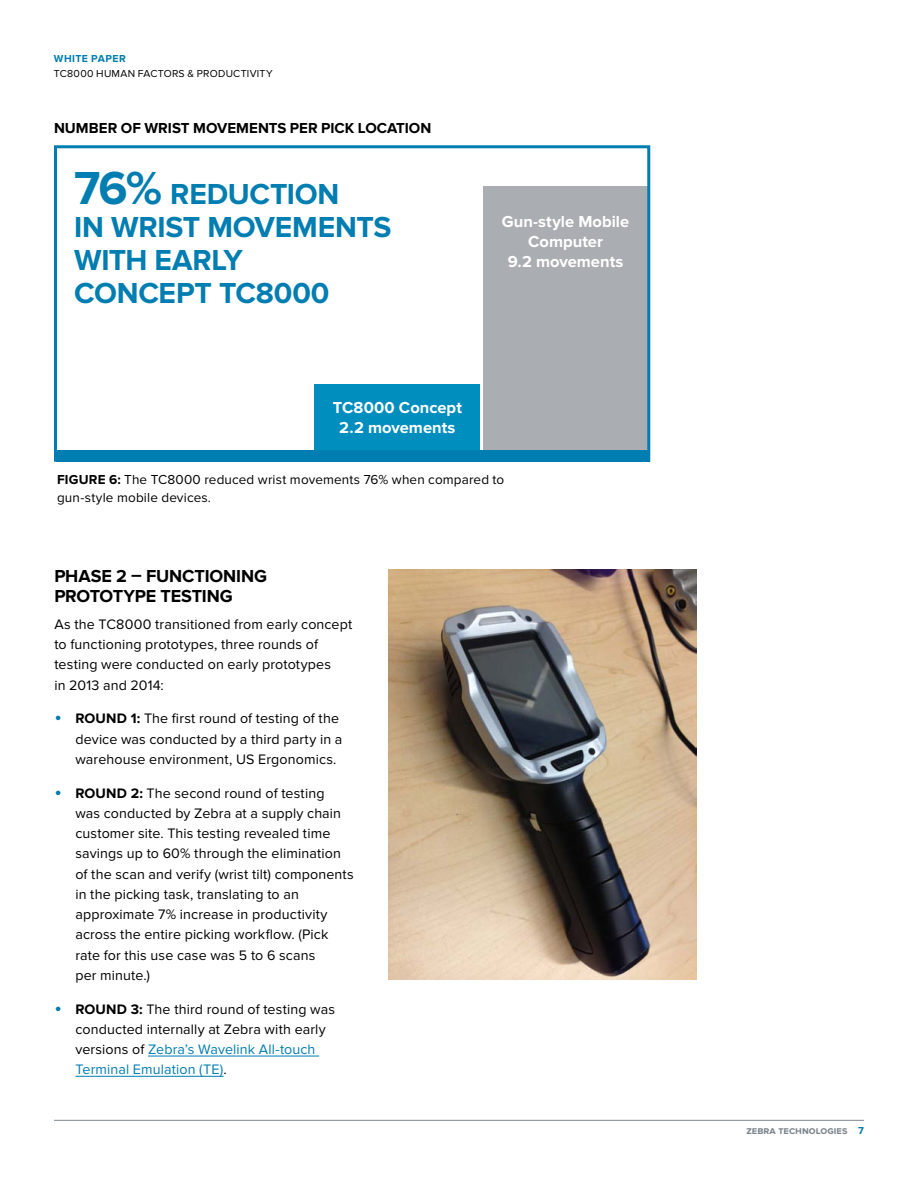
<style>
.page{position:relative;width:918px;height:1188px;background:#fff}
.page>*{position:absolute;margin:0;border:0;box-sizing:border-box;transform-origin:0 0}
.t1{font:700 30px/33px "Proxima Nova";letter-spacing:-.01em;color:#007db1}
.t2{font:700 18px/20.2px "Proxima Nova";letter-spacing:-.005em;color:#000}
.t3{font:700 16.5px/20.2px "Proxima Nova";color:#fff;text-align:center}
.t4{font:700 15px "Proxima Nova";color:#000}
.t5{font:14.25px/20.2px "Proxima Nova";letter-spacing:.01em;color:#000}
.t6{font:13.5px/18px "Proxima Nova";letter-spacing:.01em;color:#000}
.t7{font:10.5px "Proxima Nova";letter-spacing:.025em;color:#000}
.t8{font:700 10.5px "Proxima Nova";color:#7e868c}
.t9{font:700 10.5px "Proxima Nova";letter-spacing:.04em;color:#007db1}
.s1{font-size:48px}
.s2{font-weight:700}
.s3{font-size:21px;color:#007db1}
.s4{color:#007db1}
</style>
<div class="page">
<hr style="left:54px;top:1120px;width:810px;height:1px;background:#7e868c">
<hr style="left:148px;top:1056px;width:171px;height:1px;background:#007db1">
<hr style="left:75px;top:1076px;width:149px;height:1px;background:#007db1">
<div style="left:483px;top:186px;width:165px;height:274px;background:#aaadb1"></div>
<div style="left:315px;top:384px;width:165px;height:76px;background:#008ebe"></div>
<div style="left:56px;top:450px;width:594px;height:12px;background:#007db1"></div>
<div style="left:54px;top:145px;width:596px;height:317px;border:3px solid #007db1"></div>
<img style="left:389px;top:570px;width:307px;height:410px">
<p class="t9" style="left:54px;top:53px;width:73px">WHITE PAPER</p>
<p class="t7" style="left:54px;top:67px;width:220px">TC8000 Human Fact ors &amp; Product ivity</p>
<p class="t4" style="left:54px;top:119px;width:379px">NUMBER OF WRIST MOVEMENTS PER PICK LOCATION</p>
<h1 class="t1" style="left:74px;top:178px;width:319px"><span class="s1">76%</span> REDUCTION<br>IN WRIST MOVEMENTS<br>WITH EARLY<br>CONCEPT TC8000</h1>
<p class="t3" style="left:333px;top:398px;width:131px">TC8000 CONCEPT<br>2.2 MOVEMENTS</p>
<p class="t3" style="left:502px;top:212px;width:129px">GUN-STYLE MOBILE<br>COMPUTER<br>9.2 MOVEMENTS</p>
<p class="t6" style="left:57px;top:470px;width:449px"><span class="s2">FIGURE 6:</span> The TC8000 reduced wrist movements 76% when compared to gun-style mobile devices.</p>
<p class="t2" style="left:54px;top:566px;width:214px">PHASE 2 – FUNCTIONING<br>PROTOTYPE TESTING</p>
<p class="t5" style="left:54px;top:614px;width:299px">As the TC8000 transitioned from early concept to functioning prototypes, three rounds of testing were conducted on early prototypes<br>in 2013 and 2014:</p>
<p class="t5" style="left:75px;top:709px;width:268px;text-indent:-21px"><span class="s3">•</span> <span class="s2">ROUND 1:</span> The first round of testing of the device was conducted by a third party in a warehouse environment, US Ergonomics.</p>
<p class="t5" style="left:75px;top:783px;width:280px;text-indent:-21px"><span class="s3">•</span> <span class="s2">ROUND 2:</span> The second round of testing<br>was conducted by Zebra at a supply chain customer site. This testing revealed time savings up to 60% through the elimination of the scan and verify (wrist tilt) components in the picking task, translating to an approximate 7% increase in productivity across the entire picking workflow. (Pick rate for this use case was 5 to 6 scans<br>per minute.)</p>
<p class="t5" style="left:75px;top:999px;width:261px;text-indent:-21px"><span class="s3">•</span> <span class="s2">ROUND 3:</span> The third round of testing was conducted internally at Zebra with early versions of <span class="s4">Zebra’s Wavelink All-touch Terminal Emulation (TE)</span>.</p>
<p class="t8" style="left:746px;top:1124px;width:119px">ZEBRA TECHNOLOGIES <span class="s4">7</span></p>
</div>
